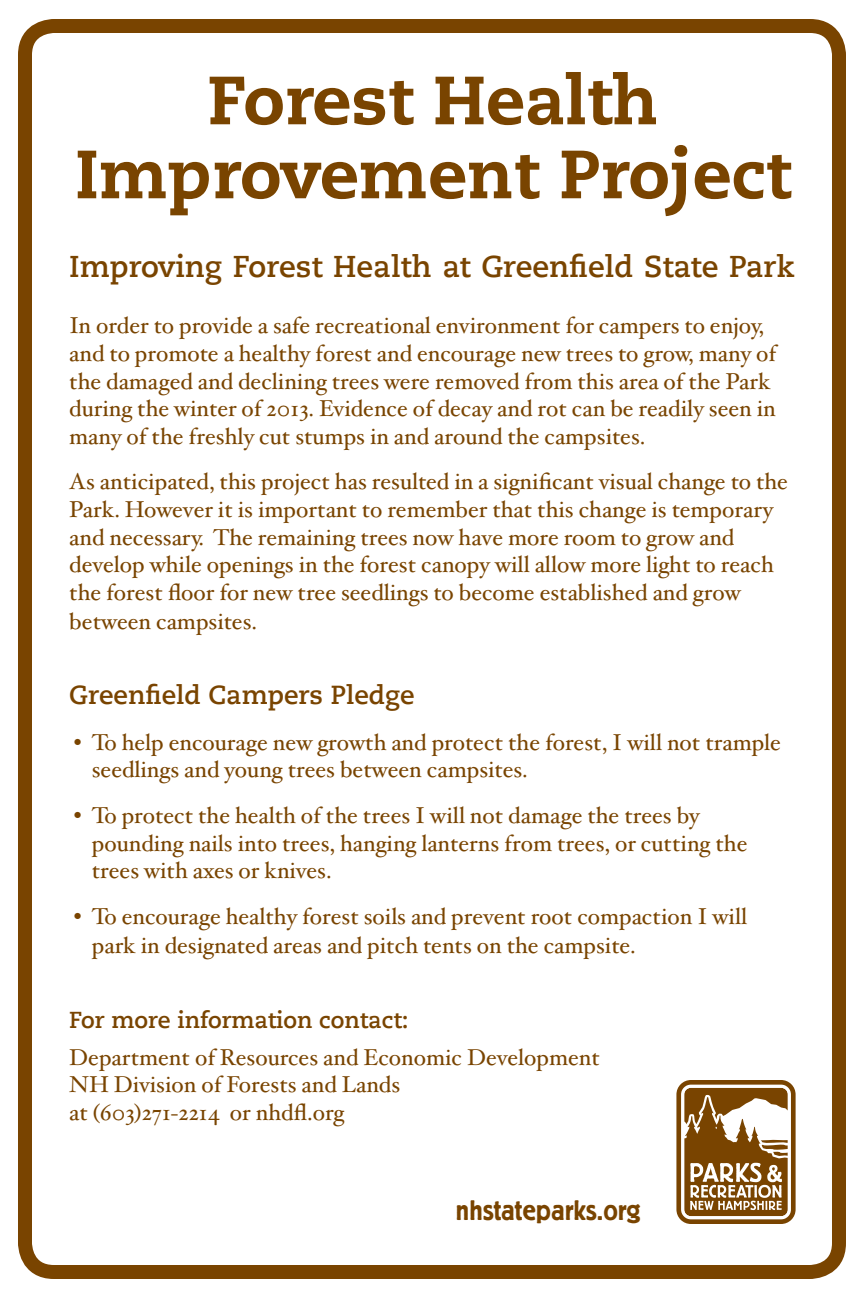
<style>
.page{position:relative;width:864px;height:1296px;background:#fff}
.page>*{position:absolute;margin:0;border:0;box-sizing:border-box;transform-origin:0 0}
.t1{font:800 68px/74px "Caecilia LT Std";color:#794400;text-align:center}
.t2{font:700 30px "Caecilia LT Std";color:#794400}
.t3{font:500 28px "Berliner Grotesk";color:#794400}
.t4{font:700 26px "Caecilia LT Std";color:#794400}
.t5{font:23px/27.6px "Hoefler Txt";color:#794400}
.t6{font:700 23px "Caecilia LT Std";color:#794400}
</style>
<div class="page">
<div style="left:18px;top:19px;width:828px;height:1260px;border:14px solid #794400;border-radius:29px"></div>
<svg style="left:676px;top:1080px;width:120px;height:144px"></svg>
<h1 class="t1" style="left:75px;top:64px;width:717px">Forest Health<br>Improvement Project</h1>
<h2 class="t2" style="left:69px;top:248px;width:727px">Improving Forest Health at Greenfield State Park</h2>
<p class="t5" style="left:69px;top:311px;width:708px">In order to provide a safe recreational environment for campers to enjoy, and to promote a healthy forest and encourage new trees to grow, many of the damaged and declining trees were removed from this area of the Park during the winter of 2013. Evidence of decay and rot can be readily seen in many of the freshly cut stumps in and around the campsites.</p>
<p class="t5" style="left:69px;top:467px;width:720px">As anticipated, this project has resulted in a significant visual change to the Park. However it is important to remember that this change is temporary and necessary. The remaining trees now have more room to grow and develop while openings in the forest canopy will allow more light to reach the forest floor for new tree seedlings to become established and grow between campsites.</p>
<p class="t4" style="left:69px;top:680px;width:347px">Greenfield Campers Pledge</p>
<p class="t5" style="left:92px;top:728px;width:691px;text-indent:-18px">• To help encourage new growth and protect the forest, I will not trample seedlings and young trees between campsites.</p>
<p class="t5" style="left:92px;top:801px;width:657px;text-indent:-18px">• To protect the health of the trees I will not damage the trees by pounding nails into trees, hanging lanterns from trees, or cutting the trees with axes or knives.</p>
<p class="t5" style="left:92px;top:901px;width:657px;line-height:28.8px;text-indent:-18px">• To encourage healthy forest soils and prevent root compaction I will park in designated areas and pitch tents on the campsite.</p>
<p class="t6" style="left:69px;top:1007px;width:341px">For more information contact:</p>
<p class="t5" style="left:69px;top:1043px;width:532px">Department of Resources and Economic Development<br>NH Division of Forests and Lands<br>at (603)271-2214 or nhdfl.org</p>
<p class="t3" style="left:456px;top:1196px;width:186px">nhstateparks.org</p>
</div>
